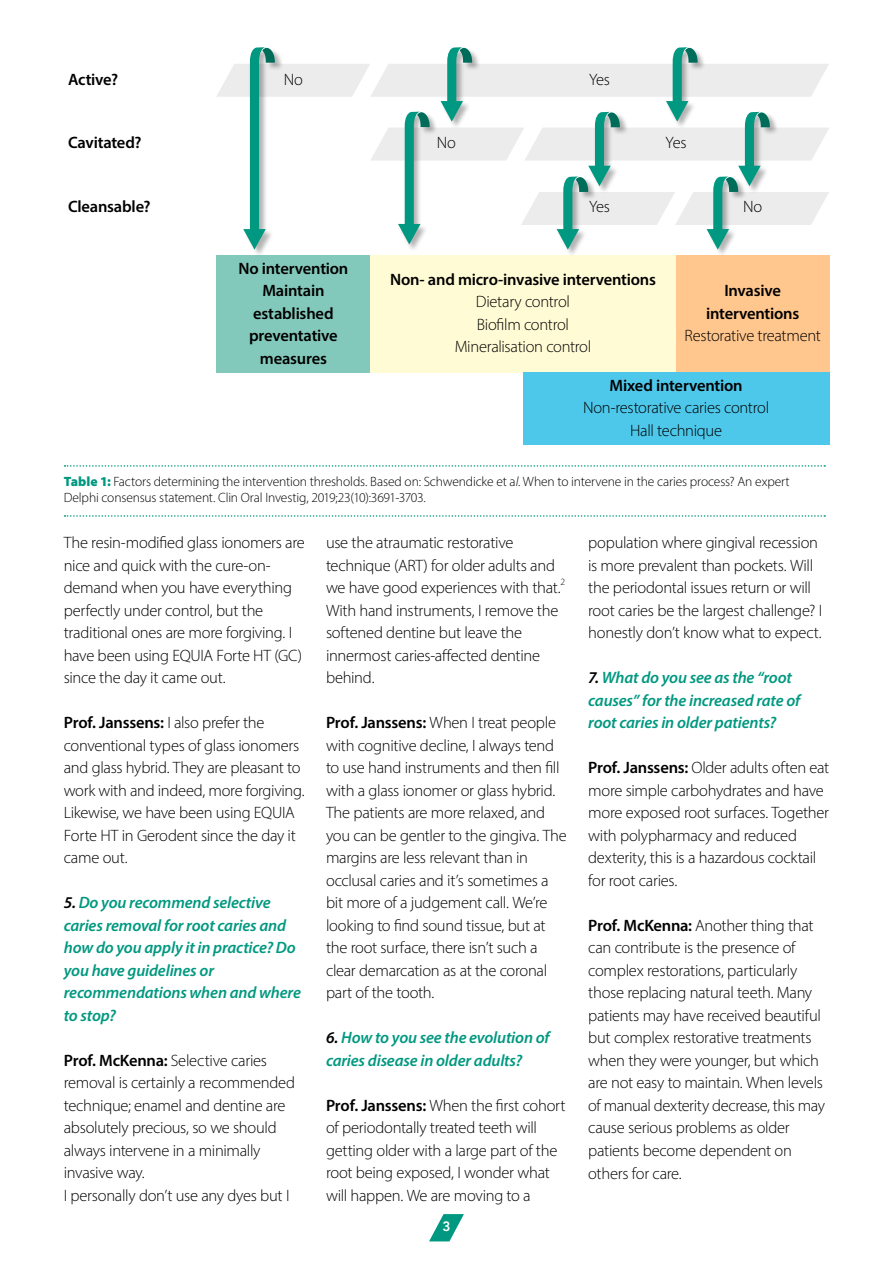
<style>
.page{position:relative;width:893px;height:1263px;background:#fff}
.page>*{position:absolute;margin:0;border:0;box-sizing:border-box;transform-origin:0 0}
.t1{font:300 16.5px/22.5px "Myriad Pro";letter-spacing:-.02em;color:#000}
.t2{font:italic 600 16.5px/22.5px "Myriad Pro";letter-spacing:-.01em;color:#009880}
.t3{font:600 16.5px/22.5px "Myriad Pro";letter-spacing:-.015em;color:#000;text-align:center}
.t4{font:300 13.5px/16.5px "Myriad Pro";letter-spacing:-.01em;color:#000}
.t5{font:800 13.5px "Avenir";color:#fff}
.t6{font:300 9.6px "Myriad Pro";color:#000}
.s1{font-weight:900;color:#009880}
.s2{font-style:italic}
.s3{font-weight:600}
.s4{color:#000}
</style>
<div class="page">
<svg style="left:429px;top:1214px;width:35px;height:27px"></svg>
<div style="left:217px;top:255px;width:153px;height:117px;background:#82c9bb"></div>
<div style="left:370px;top:255px;width:306px;height:117px;background:#fffbd5"></div>
<div style="left:676px;top:255px;width:153px;height:117px;background:#ffc68d"></div>
<div style="left:523px;top:372px;width:306px;height:72px;background:#4dc8eb"></div>
<svg style="left:65px;top:465px;width:760px;height:2px"></svg>
<svg style="left:65px;top:515px;width:760px;height:2px"></svg>
<div style="left:243px;top:47px;width:41px;height:211px;background:#000;opacity:.3"></div>
<div style="left:557px;top:176px;width:40px;height:82px;background:#000;opacity:.3"></div>
<div style="left:707px;top:176px;width:40px;height:82px;background:#000;opacity:.3"></div>
<svg style="left:217px;top:47px;width:612px;height:203px"></svg>
<p class="t3" style="left:68px;top:67px;width:52px">Active?</p>
<p class="t1" style="left:284px;top:68px;width:21px">No</p>
<p class="t1" style="left:589px;top:68px;width:22px">Yes</p>
<p class="t3" style="left:68px;top:131px;width:75px">Cavitated?</p>
<p class="t1" style="left:437px;top:131px;width:21px">No</p>
<p class="t1" style="left:666px;top:131px;width:22px">Yes</p>
<p class="t3" style="left:68px;top:195px;width:84px">Cleansable?</p>
<p class="t1" style="left:589px;top:195px;width:22px">Yes</p>
<p class="t1" style="left:743px;top:195px;width:21px">No</p>
<p class="t3" style="left:238px;top:256px;width:112px">No intervention<br>Maintain established preventative measures</p>
<p class="t3" style="left:390px;top:268px;width:267px">Non- and micro-invasive interventions</p>
<p class="t1" style="left:455px;top:290px;width:138px;text-align:center">Dietary control<br>Biofilm control<br>Mineralisation control</p>
<p class="t3" style="left:706px;top:279px;width:95px">Invasive interventions</p>
<p class="t1" style="left:684px;top:324px;width:138px">Restorative treatment</p>
<p class="t3" style="left:610px;top:373px;width:135px">Mixed intervention</p>
<p class="t1" style="left:583px;top:396px;width:188px;text-align:center">Non-restorative caries control<br>Hall technique</p>
<p class="t4" style="left:64px;top:473px;width:727px"><span class="s1">Table 1:</span> Factors determining the intervention thresholds. Based on: Schwendicke et a<span class="s2">l.</span> When to intervene in the caries process? An expert<br>Delphi consensus statement. Clin Oral Investig, 2019;23(10):3691-3703.</p>
<p class="t1" style="left:64px;top:531px;width:242px">The resin-modified glass ionomers are nice and quick with the cure-on&shy;demand when you have everything perfectly under control, but the traditional ones are more forgiving. I have been using EQUIA Forte HT (GC) since the day it came out.</p>
<p class="t1" style="left:64px;top:711px;width:242px"><span class="s3">Prof. Janssens:</span> I also prefer the conventional types of glass ionomers and glass hybrid. They are pleasant to work with and indeed, more forgiving.<br>Likewise, we have been using EQUIA<br>Forte HT in Gerodent since the day it came out.</p>
<p class="t2" style="left:64px;top:891px;width:239px"><span class="s4">5.</span> Do you recommend selective caries removal for root caries and how do you apply it in practice? Do you have guidelines or recommendations when and where to stop?</p>
<p class="t1" style="left:64px;top:1049px;width:233px"><span class="s3">Prof. McKenna:</span> Selective caries removal is certainly a recommended technique; enamel and dentine are absolutely precious, so we should always intervene in a minimally invasive way.<br>I personally don’t use any dyes but I</p>
<p class="t1" style="left:588px;top:531px;width:235px">population where gingival recession is more prevalent than pockets. Will the periodontal issues return or will root caries be the largest challenge? I honestly don’t know what to expect.</p>
<p class="t2" style="left:588px;top:666px;width:213px"><span class="s4">7.</span> What do you see as the “root causes” for the increased rate of root caries in older patients?</p>
<p class="t1" style="left:588px;top:756px;width:242px"><span class="s3">Prof. Janssens:</span> Older adults often eat more simple carbohydrates and have more exposed root surfaces. Together with polypharmacy and reduced dexterity, this is a hazardous cocktail for root caries.</p>
<p class="t1" style="left:588px;top:914px;width:238px"><span class="s3">Prof. McKenna:</span> Another thing that can contribute is the presence of complex restorations, particularly those replacing natural teeth. Many patients may have received beautiful but complex restorative treatments when they were younger, but which are not easy to maintain. When levels of manual dexterity decrease, this may cause serious problems as older patients become dependent on others for care.</p>
<p class="t1" style="left:326px;top:531px;width:236px">use the atraumatic restorative technique (ART) for older adults and we have good experiences with that.</p>
<p class="t6" style="left:561px;top:576px;width:6px">2</p>
<p class="t1" style="left:326px;top:599px;width:234px">With hand instruments, I remove the softened dentine but leave the innermost caries-affected dentine behind.</p>
<p class="t1" style="left:326px;top:711px;width:242px"><span class="s3">Prof. Janssens:</span> When I treat people with cognitive decline, I always tend to use hand instruments and then fill with a glass ionomer or glass hybrid.<br>The patients are more relaxed, and you can be gentler to the gingiva. The margins are less relevant than in occlusal caries and it’s sometimes a bit more of a judgement call. We’re looking to find sound tissue, but at the root surface, there isn’t such a clear demarcation as at the coronal part of the tooth.</p>
<p class="t2" style="left:326px;top:1026px;width:225px"><span class="s4">6.</span> How to you see the evolution of caries disease in older adults?</p>
<p class="t1" style="left:326px;top:1094px;width:241px"><span class="s3">Prof. Janssens:</span> When the first cohort of periodontally treated teeth will getting older with a large part of the root being exposed, I wonder what will happen. We are moving to a</p>
<p class="t5" style="left:442px;top:1215px;width:9px">3</p>
</div>
